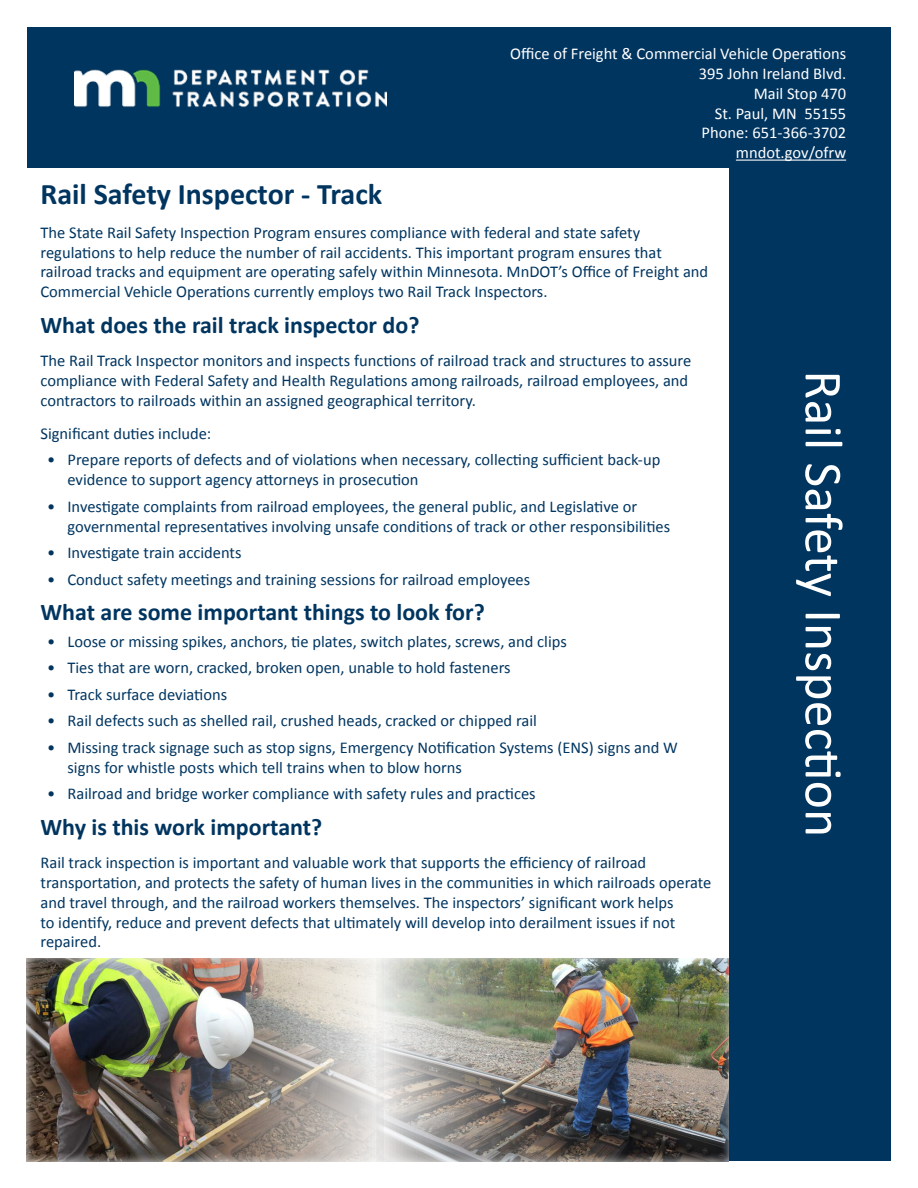
<style>
.page{position:relative;width:918px;height:1188px;background:#fff}
.page>*{position:absolute;margin:0;border:0;box-sizing:border-box;transform-origin:0 0}
.t1{font:54px "Calibri";color:#fff}
.t2{font:700 30px "Calibri";color:#003560}
.t3{font:700 24px "Calibri";color:#003560}
.Paragraph{font:16.5px/19.8px "Calibri";color:#003560}
.t4{font:16.5px "Calibri";color:#fff}
</style>
<div class="page">
<div style="left:27px;top:27px;width:864px;height:1134px;background:#003560"></div>
<div style="left:27px;top:168px;width:702px;height:993px;background:#fff"></div>
<img style="left:74px;top:69px;width:312px;height:39px">
<hr style="left:736px;top:160px;width:110px;height:1px;background:#fff">
<div style="left:373px;top:957px;width:357px;height:205px;background:#fff;opacity:.75"></div>
<div style="left:25px;top:957px;width:359px;height:205px;background:#fff;opacity:.75"></div>
<p class="t4" style="left:510px;top:43px;width:337px">Office of Freight &amp; Commercial Vehicle Operations</p>
<p class="t4" style="left:699px;top:63px;width:149px">395 John Ireland Blvd.</p>
<p class="t4" style="left:754px;top:83px;width:94px">Mail Stop 470</p>
<p class="t4" style="left:715px;top:103px;width:133px">St. Paul, MN 55155</p>
<p class="t4" style="left:702px;top:123px;width:146px">Phone: 651-366-3702</p>
<p class="t4" style="left:736px;top:142px;width:112px">mndot.gov/ofrw</p>
<h1 class="t2" style="left:40px;top:175px;width:343px">Rail Safety Inspector - Track</h1>
<p class="Paragraph" style="left:40px;top:222px;width:669px">The State Rail Safety Inspection Program ensures compliance with federal and state safety regulations to help reduce the number of rail accidents. This important program ensures that railroad tracks and equipment are operating safely within Minnesota. MnDOT’s Office of Freight and Commercial Vehicle Operations currently employs two Rail Track Inspectors.</p>
<h2 class="t3" style="left:40px;top:309px;width:381px">What does the rail track inspector do?</h2>
<p class="Paragraph" style="left:40px;top:351px;width:652px">The Rail Track Inspector monitors and inspects functions of railroad track and structures to assure compliance with Federal Safety and Health Regulations among railroads, railroad employees, and contractors to railroads within an assigned geographical territory.</p>
<p class="Paragraph" style="left:40px;top:424px;width:172px">Significant duties include:</p>
<p class="Paragraph" style="left:68px;top:450px;width:594px;text-indent:-20px">• Prepare reports of defects and of violations when necessary, collecting sufficient back-up evidence to support agency attorneys in prosecution</p>
<p class="Paragraph" style="left:68px;top:497px;width:604px;text-indent:-20px">• Investigate complaints from railroad employees, the general public, and Legislative or governmental representatives involving unsafe conditions of track or other responsibilities</p>
<p class="Paragraph" style="left:47px;top:543px;width:196px">• Investigate train accidents</p>
<p class="Paragraph" style="left:47px;top:569px;width:485px">• Conduct safety meetings and training sessions for railroad employees</p>
<h2 class="t3" style="left:40px;top:597px;width:446px">What are some important things to look for?</h2>
<p class="Paragraph" style="left:47px;top:632px;width:521px">• Loose or missing spikes, anchors, tie plates, switch plates, screws, and clips</p>
<p class="Paragraph" style="left:47px;top:658px;width:465px">• Ties that are worn, cracked, broken open, unable to hold fasteners</p>
<p class="Paragraph" style="left:47px;top:685px;width:181px">• Track surface deviations</p>
<p class="Paragraph" style="left:47px;top:711px;width:491px">• Rail defects such as shelled rail, crushed heads, cracked or chipped rail</p>
<p class="Paragraph" style="left:68px;top:738px;width:612px;text-indent:-20px">• Missing track signage such as stop signs, Emergency Notification Systems (ENS) signs and W signs for whistle posts which tell trains when to blow horns</p>
<p class="Paragraph" style="left:47px;top:784px;width:490px">• Railroad and bridge worker compliance with safety rules and practices</p>
<h2 class="t3" style="left:40px;top:812px;width:283px">Why is this work important?</h2>
<p class="Paragraph" style="left:40px;top:853px;width:672px">Rail track inspection is important and valuable work that supports the efficiency of railroad transportation, and protects the safety of human lives in the communities in which railroads operate and travel through, and the railroad workers themselves. The inspectors’ significant work helps<br>to identify, reduce and prevent defects that ultimately will develop into derailment issues if not repaired.</p>
<p class="t1" style="left:858px;top:370px;width:469px;rotate:90deg">Rail Safety Inspection</p>
</div>
